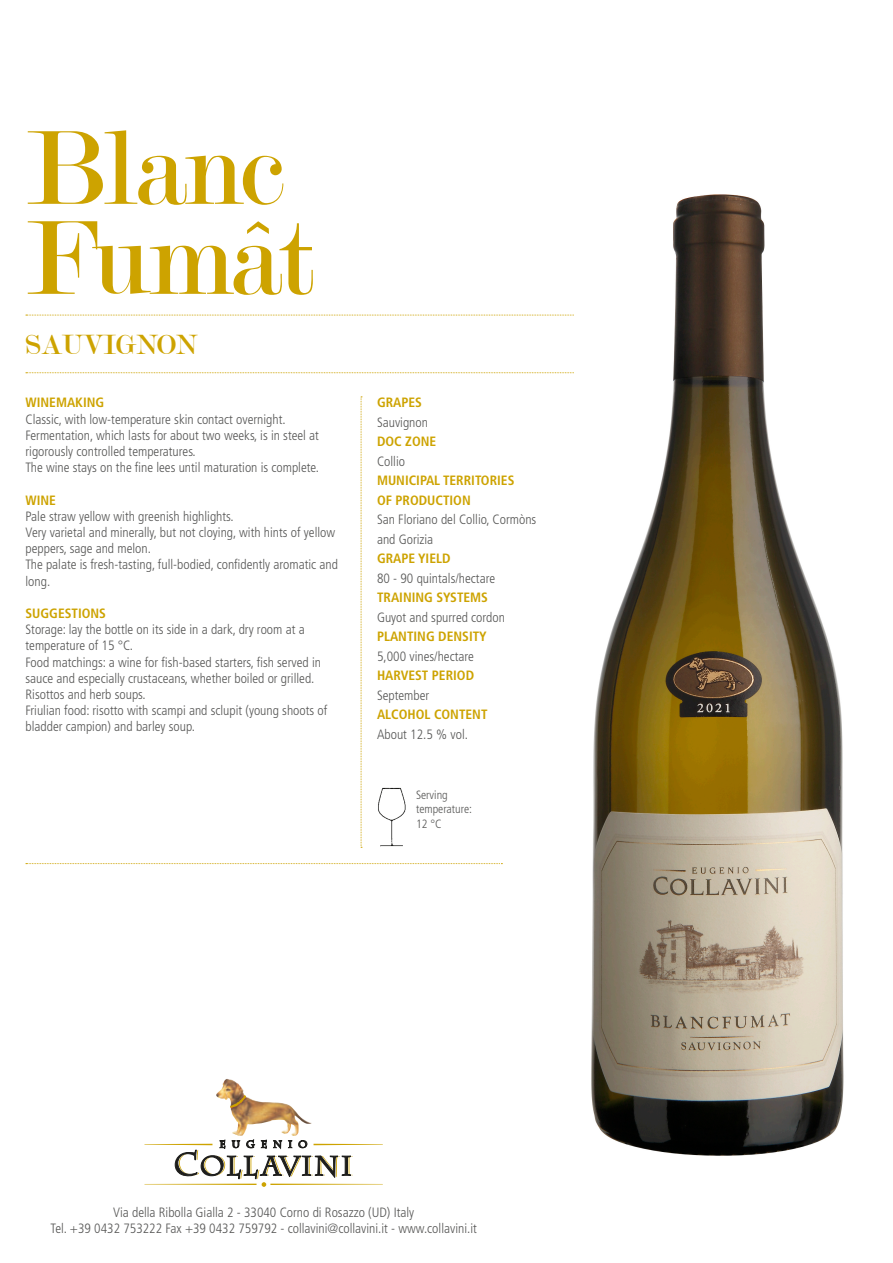
<style>
.page{position:relative;width:893px;height:1263px;background:#fff}
.page>*{position:absolute;margin:0;border:0;box-sizing:border-box;transform-origin:0 0}
.t1{font:112.5px/90px "Modern";letter-spacing:-.03em;color:#cda300}
.t2{font:30px "Modern";color:#cda300}
.t3{font:300 condensed 13.5px/16.2px "Frutiger LT Std";color:#575756}
.t4{font:700 condensed 13.5px/19.5px "Frutiger LT Std";color:#cda300}
.t5{font:300 condensed 12px/14.4px "Frutiger LT Std";color:#575756}
.t6{font:700 9.9px "Charlemagne Std";letter-spacing:.6em;color:#1d1d1b}
</style>
<div class="page">
<img style="left:216px;top:1083px;width:96px;height:53px">
<svg style="left:144px;top:1139px;width:239px;height:48px"></svg>
<svg style="left:230px;top:1095px;width:16px;height:13px"></svg>
<svg style="left:26px;top:315px;width:548px;height:1px"></svg>
<svg style="left:26px;top:372px;width:548px;height:1px"></svg>
<svg style="left:361px;top:396px;width:1px;height:452px"></svg>
<svg style="left:26px;top:863px;width:476px;height:1px"></svg>
<img style="left:378px;top:787px;width:28px;height:60px">
<img style="left:591px;top:194px;width:253px;height:962px">
<h1 class="t1" style="left:26px;top:125px;width:289px">Blanc<br>Fumât</h1>
<h2 class="t2" style="left:26px;top:329px;width:173px">SAUVIGNON</h2>
<p class="t4" style="left:26px;top:393px;width:80px">WINEMAKING</p>
<p class="t3" style="left:26px;top:411px;width:295px">Classic, with low-temperature skin contact overnight.<br>Fermentation, which lasts for about two weeks, is in steel at rigorously controlled temperatures.<br>The wine stays on the fine lees until maturation is complete.</p>
<p class="t4" style="left:26px;top:490px;width:32px">WINE</p>
<p class="t3" style="left:26px;top:508px;width:314px">Pale straw yellow with greenish highlights.<br>Very varietal and minerally, but not cloying, with hints of yellow peppers, sage and melon.<br>The palate is fresh-tasting, full-bodied, confidently aromatic and long.</p>
<p class="t4" style="left:26px;top:603px;width:82px">SUGGESTIONS</p>
<p class="t3" style="left:26px;top:622px;width:303px">Storage: lay the bottle on its side in a dark, dry room at a temperature of 15 °C.<br>Food matchings: a wine for fish-based starters, fish served in sauce and especially crustaceans, whether boiled or grilled.<br>Risottos and herb soups.<br>Friulian food: risotto with scampi and sclupit (young shoots of bladder campion) and barley soup.</p>
<p class="t4" style="left:377px;top:393px;width:47px">GRAPES</p>
<p class="t3" style="left:377px;top:414px;width:53px">Sauvignon</p>
<p class="t4" style="left:377px;top:432px;width:61px">DOC ZONE</p>
<p class="t3" style="left:377px;top:453px;width:30px">Collio</p>
<p class="t4" style="left:377px;top:471px;width:139px">MUNICIPAL TERRITORIES<br>OF PRODUCTION</p>
<p class="t3" style="left:377px;top:510px;width:161px;line-height:19.5px">San Floriano del Collio, Cormòns and Gorizia</p>
<p class="t4" style="left:377px;top:549px;width:75px">GRAPE YIELD</p>
<p class="t3" style="left:377px;top:570px;width:120px">80 - 90 quintals/hectare</p>
<p class="t4" style="left:377px;top:588px;width:113px">TRAINING SYSTEMS</p>
<p class="t3" style="left:377px;top:609px;width:130px">Guyot and spurred cordon</p>
<p class="t4" style="left:377px;top:627px;width:111px">PLANTING DENSITY</p>
<p class="t3" style="left:377px;top:648px;width:98px">5,000 vines/hectare</p>
<p class="t4" style="left:377px;top:666px;width:99px">HARVEST PERIOD</p>
<p class="t3" style="left:377px;top:687px;width:54px">September</p>
<p class="t4" style="left:377px;top:705px;width:112px">ALCOHOL CONTENT</p>
<p class="t3" style="left:377px;top:726px;width:92px">About 12.5 % vol.</p>
<p class="t5" style="left:416px;top:788px;width:58px">Serving temperature:<br>12 °C</p>
<p class="t6" style="left:219px;top:1138px;width:90px">EUGENIO</p>
<p class="t3" style="left:50px;top:1204px;width:428px;text-align:center">Via della Ribolla Gialla 2 - 33040 Corno di Rosazzo (UD) Italy<br>Tel. +39 0432 753222 Fax +39 0432 759792 - collavini@collavini.it - www.collavini.it</p>
</div>
